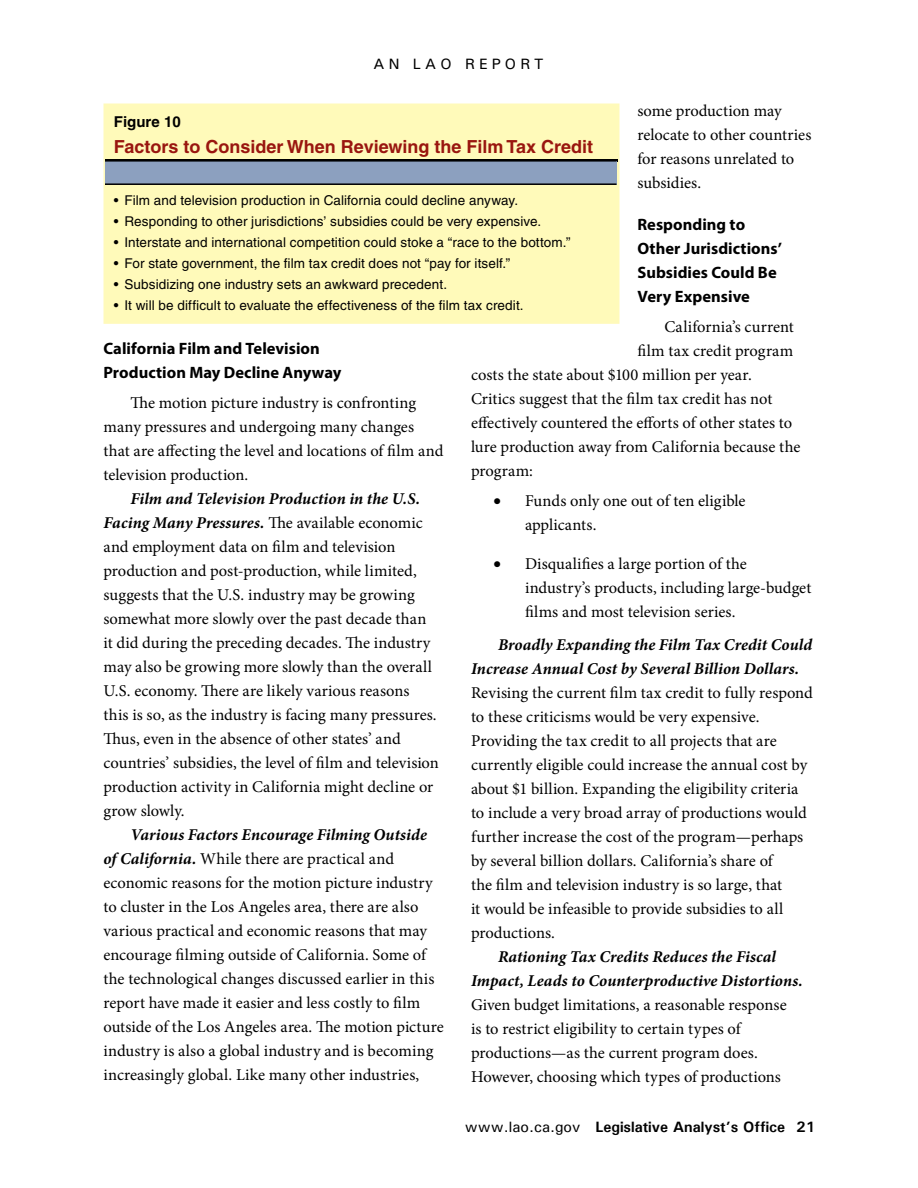
<style>
.page{position:relative;width:918px;height:1188px;background:#fff}
.page>*{position:absolute;margin:0;border:0;box-sizing:border-box;transform-origin:0 0}
.t1{font:700 18px "Helvetica";color:#99160f}
.t2{font:16.5px/24px "Minion Pro";color:#000}
.t3{font:italic 700 16.5px/24px "Minion Pro";letter-spacing:.005em;color:#000}
.t4{font:700 16.5px/24px "Myriad Pro";color:#000}
.t5{font:700 15px "Univers";color:#000}
.t6{font:500 15px "Univers";letter-spacing:.28em;color:#000}
.t7{font:700 15px "Helvetica";color:#000}
.t8{font:13.5px "Helvetica";letter-spacing:.01em;color:#000}
.s1{font-weight:700;font-style:italic}
.s2{font-weight:500}
</style>
<div class="page">
<div style="left:104px;top:104px;width:515px;height:219px;background:#fffaba"></div>
<hr style="left:105px;top:159px;width:513px;height:3px;background:#000">
<div style="left:105px;top:161px;width:511px;height:23px;background:#8ca0bf"></div>
<hr style="left:105px;top:160px;width:511px;height:2px;background:#000">
<hr style="left:105px;top:183px;width:511px;height:2px;background:#000">
<div style="left:104px;top:104px;width:516px;height:220px;border:2px solid #fffaba"></div>
<p class="t6" style="left:373px;top:55px;width:172px">AN LAO REPORT</p>
<p class="t2" style="left:638px;top:99px;width:175px">some production may relocate to other countries for reasons unrelated to subsidies.</p>
<p class="t4" style="left:638px;top:212px;width:146px">Responding to<br>Other Jurisdictions’<br>Subsidies Could Be<br>Very Expensive</p>
<p class="t2" style="left:664px;top:315px;width:131px">California’s current</p>
<p class="t2" style="left:638px;top:339px;width:157px">film tax credit program</p>
<p class="t2" style="left:471px;top:363px;width:282px">costs the state about $100 million per year.</p>
<p class="t2" style="left:471px;top:387px;width:303px">Critics suggest that the film tax credit has not</p>
<p class="t2" style="left:471px;top:411px;width:323px">effectively countered the efforts of other states to</p>
<p class="t2" style="left:471px;top:435px;width:331px">lure production away from California because the</p>
<p class="t2" style="left:471px;top:459px;width:64px">program:</p>
<p class="t2" style="left:525px;top:489px;width:222px;text-indent:-31px">• Funds only one out of ten eligible applicants.</p>
<p class="t2" style="left:525px;top:552px;width:288px;text-indent:-31px">• Disqualifies a large portion of the industry’s products, including large-budget films and most television series.</p>
<p class="t3" style="left:471px;top:632px;width:343px;text-indent:27px">Broadly Expanding the Film Tax Credit Could<br>Increase Annual Cost by Several Billion Dollars.</p>
<p class="t2" style="left:471px;top:681px;width:343px">Revising the current film tax credit to fully respond to these criticisms would be very expensive.<br>Providing the tax credit to all projects that are currently eligible could increase the annual cost by about $1 billion. Expanding the eligibility criteria to include a very broad array of productions would further increase the cost of the program—perhaps by several billion dollars. California’s share of<br>the film and television industry is so large, that<br>it would be infeasible to provide subsidies to all productions.</p>
<p class="t3" style="left:471px;top:945px;width:333px;text-align:center">Rationing Tax Credits Reduces the Fiscal<br>Impact, Leads to Counterproductive Distortions.</p>
<p class="t2" style="left:471px;top:993px;width:317px">Given budget limitations, a reasonable response is to restrict eligibility to certain types of productions—as the current program does.<br>However, choosing which types of productions</p>
<p class="t7" style="left:114px;top:112px;width:68px">Figure 10</p>
<p class="t1" style="left:114px;top:135px;width:481px">Factors to Consider When Reviewing the Film Tax Credit</p>
<p class="t8" style="left:114px;top:193px;width:406px">• Film and television production in California could decline anyway.</p>
<p class="t8" style="left:114px;top:214px;width:429px">• Responding to other jurisdictions’ subsidies could be very expensive.</p>
<p class="t8" style="left:114px;top:235px;width:458px">• Interstate and international competition could stoke a “race to the bottom.”</p>
<p class="t8" style="left:114px;top:256px;width:398px">• For state government, the film tax credit does not “pay for itself.”</p>
<p class="t8" style="left:114px;top:277px;width:335px">• Subsidizing one industry sets an awkward precedent.</p>
<p class="t8" style="left:114px;top:298px;width:411px">• It will be difficult to evaluate the effectiveness of the film tax credit.</p>
<p class="t4" style="left:104px;top:336px;width:239px">California Film and Television<br>Production May Decline Anyway</p>
<p class="t2" style="left:104px;top:391px;width:341px;text-indent:27px">The motion picture industry is confronting many pressures and undergoing many changes that are affecting the level and locations of film and television production.</p>
<p class="t2" style="left:104px;top:487px;width:337px;text-indent:27px"><span class="s1">Film and Television Production in the U.S.<br>Facing Many Pressures.</span> The available economic and employment data on film and television production and post-production, while limited, suggests that the U.S. industry may be growing somewhat more slowly over the past decade than it did during the preceding decades. The industry may also be growing more slowly than the overall U.S. economy. There are likely various reasons<br>this is so, as the industry is facing many pressures.<br>Thus, even in the absence of other states’ and countries’ subsidies, the level of film and television production activity in California might decline or grow slowly.</p>
<p class="t2" style="left:104px;top:823px;width:342px;text-indent:27px"><span class="s1">Various Factors Encourage Filming Outside of California.</span> While there are practical and economic reasons for the motion picture industry to cluster in the Los Angeles area, there are also various practical and economic reasons that may encourage filming outside of California. Some of the technological changes discussed earlier in this report have made it easier and less costly to film outside of the Los Angeles area. The motion picture industry is also a global industry and is becoming increasingly global. Like many other industries,</p>
<p class="t5" style="left:465px;top:1118px;width:352px"><span class="s2">www.lao.ca.gov</span> Legislative Analyst’s Office 21</p>
</div>
